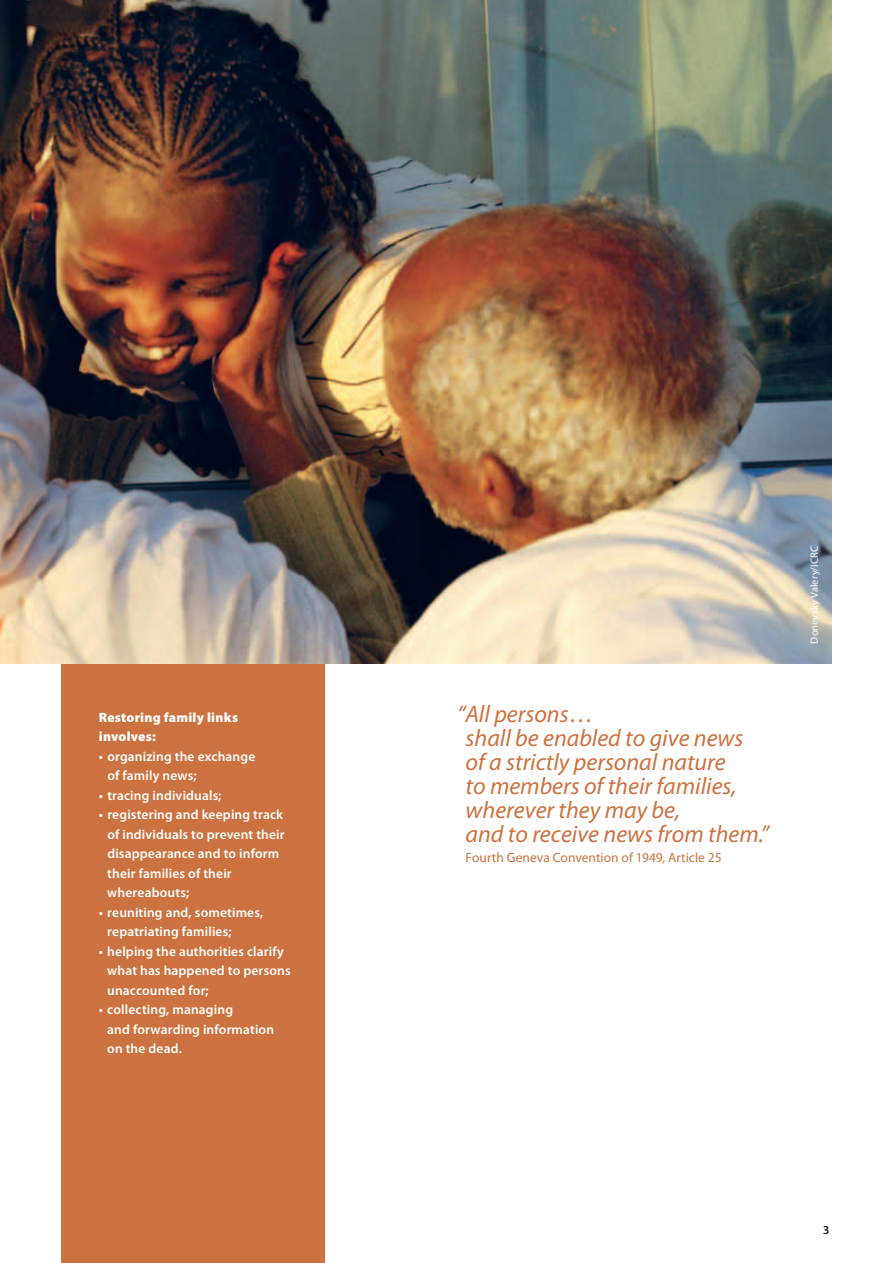
<style>
.page{position:relative;width:893px;height:1263px;background:#fff}
.page>*{position:absolute;margin:0;border:0;box-sizing:border-box;transform-origin:0 0}
.t1{font:italic 24px/24px "Myriad Pro";color:#cc7240}
.t2{font:600 13.5px/19.5px "Myriad Pro";letter-spacing:.01em;color:#fff}
.t3{font:13.5px "Myriad Pro";letter-spacing:.005em;color:#cc7240}
.t4{font:900 13.5px/19.5px "Myriad Pro";letter-spacing:.015em;color:#fff}
.t5{font:12px "Myriad Pro";color:#231f20}
.t6{font:10.5px "Myriad Pro";letter-spacing:.005em;color:#fff}
</style>
<div class="page">
<div style="left:62px;top:631px;width:263px;height:632px;background:#cc7240"></div>
<img style="left:0;top:0;width:831px;height:663px">
<p class="t4" style="left:99px;top:707px;width:141px">Restoring family links involves:</p>
<p class="t2" style="left:107px;top:746px;width:149px;text-indent:-8px">• organizing the exchange of family news;</p>
<p class="t2" style="left:99px;top:785px;width:124px">• tracing individuals;</p>
<p class="t2" style="left:107px;top:804px;width:179px;text-indent:-8px">• registering and keeping track of individuals to prevent their disappearance and to inform their families of their whereabouts;</p>
<p class="t2" style="left:107px;top:902px;width:158px;text-indent:-8px">• reuniting and, sometimes, repatriating families;</p>
<p class="t2" style="left:107px;top:941px;width:185px;text-indent:-8px">• helping the authorities clarify what has happened to persons unaccounted for;</p>
<p class="t2" style="left:107px;top:999px;width:168px;text-indent:-8px">• collecting, managing<br>and forwarding information on the dead.</p>
<h1 class="t1" style="left:466px;top:702px;width:305px;text-indent:-8px">“All persons…<br>shall be enabled to give news<br>of a strictly personal nature<br>to members of their families, wherever they may be,<br>and to receive news from them.”</h1>
<p class="t3" style="left:466px;top:849px;width:258px">Fourth Geneva Convention of 1949, Article 25</p>
<p class="t6" style="left:808px;top:644px;width:99px;rotate:-90deg">Donevsky Valery/ICRC</p>
<p class="t5" style="left:823px;top:1222px;width:8px">3</p>
</div>
